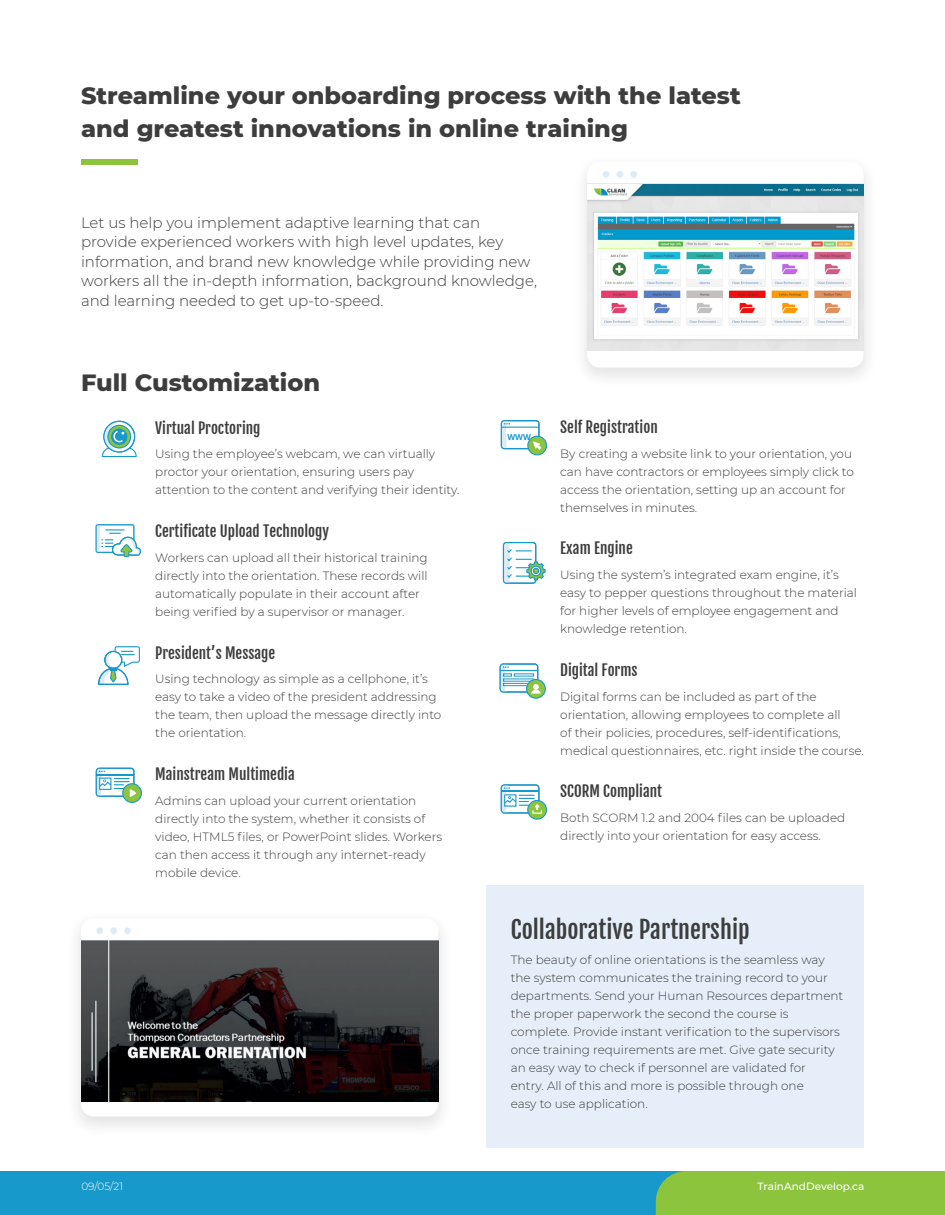
<style>
.page{position:relative;width:945px;height:1215px;background:#fff}
.page>*{position:absolute;margin:0;border:0;box-sizing:border-box;transform-origin:0 0}
.t1{font:800 24px/33px "Montserrat";color:#3d3d3d}
.t2{font:24px "Fjalla One";color:#3d3d3d}
.t3{font:300 15px/19.5px "Montserrat";color:#3d3d3d}
.t4{font:15px "Fjalla One";color:#3d3d3d}
.t5{font:300 12px/18px "Montserrat";color:#3d3d3d}
.t6{font:500 10.5px "Montserrat";color:#fff}
.t7{font:300 10.5px "Montserrat";color:#fff}
.t8{font:700 8.1px "Open Sans";color:#1899cb}
</style>
<div class="page">
<div style="left:0;top:1171px;width:945px;height:44px;background:#1899cb"></div>
<div style="left:656px;top:1171px;width:289px;height:44px;background:#8cc43e"></div>
<div style="left:486px;top:885px;width:378px;height:263px;background:#e6eff9"></div>
<div style="left:81px;top:159px;width:57px;height:5px;background:#8cc43e"></div>
<div style="left:66px;top:910px;width:387px;height:228px;background:#231f20;opacity:.12"></div>
<div style="left:81px;top:918px;width:357px;height:198px;background:#fff;border-radius:12px"></div>
<div style="left:96px;top:927px;width:7px;height:7px;background:#ddebf5;border-radius:50%"></div>
<div style="left:110px;top:927px;width:7px;height:7px;background:#ddebf5;border-radius:50%"></div>
<div style="left:124px;top:927px;width:7px;height:7px;background:#ddebf5;border-radius:50%"></div>
<hr style="left:81px;top:940px;width:357px;height:1px;background:#ddebf5">
<img style="left:81px;top:941px;width:357px;height:161px">
<svg style="left:102px;top:421px;width:35px;height:36px"></svg>
<svg style="left:95px;top:524px;width:46px;height:33px"></svg>
<svg style="left:98px;top:646px;width:42px;height:39px"></svg>
<svg style="left:96px;top:768px;width:46px;height:35px"></svg>
<svg style="left:501px;top:784px;width:46px;height:36px"></svg>
<hr style="left:501px;top:427px;width:38px;height:1px;background:#1899cb">
<svg style="left:501px;top:422px;width:9px;height:27px"></svg>
<div style="left:501px;top:420px;width:39px;height:29px;border:1px solid #1899cb;border-radius:3px"></div>
<svg style="left:528px;top:436px;width:19px;height:19px"></svg>
<div style="left:527px;top:436px;width:20px;height:19px;border:1px solid #1899cb;border-radius:50%"></div>
<svg style="left:533px;top:441px;width:8px;height:9px"></svg>
<svg style="left:500px;top:664px;width:38px;height:28px"></svg>
<hr style="left:500px;top:670px;width:38px;height:1px;background:#1899cb">
<div style="left:500px;top:663px;width:38px;height:30px;border:1px solid #1899cb;border-radius:3px"></div>
<svg style="left:500px;top:664px;width:12px;height:28px"></svg>
<div style="left:503px;top:683px;width:31px;height:3px;border:1px solid #1899cb"></div>
<svg style="left:527px;top:680px;width:18px;height:18px"></svg>
<div style="left:526px;top:679px;width:20px;height:20px;border:1px solid #1899cb;border-radius:50%"></div>
<svg style="left:531px;top:684px;width:10px;height:10px"></svg>
<div style="left:503px;top:542px;width:33px;height:42px;border:1px solid #1899cb;border-radius:3px"></div>
<svg style="left:503px;top:543px;width:43px;height:41px"></svg>
<div style="left:572px;top:154px;width:307px;height:235px;background:#231f20;opacity:.12"></div>
<div style="left:587px;top:162px;width:276px;height:206px;background:#fff;border-radius:12px"></div>
<div style="left:603px;top:171px;width:6px;height:7px;background:#ddebf5;border-radius:50%"></div>
<div style="left:617px;top:171px;width:6px;height:7px;background:#ddebf5;border-radius:50%"></div>
<div style="left:630px;top:171px;width:7px;height:7px;background:#ddebf5;border-radius:50%"></div>
<img style="left:587px;top:184px;width:277px;height:167px">
<p class="t1" style="left:81px;top:78px;width:661px">Streamline your onboarding process with the latest and greatest innovations in online training</p>
<p class="t3" style="left:81px;top:212px;width:401px">Let us help you implement adaptive learning that can</p>
<p class="t3" style="left:81px;top:232px;width:458px">provide experienced workers with high level updates, key information, and brand new knowledge while providing new workers all the in-depth information, background knowledge, and learning needed to get up-to-speed.</p>
<p class="t1" style="left:81px;top:365px;width:241px">Full Customization</p>
<p class="t4" style="left:155px;top:418px;width:107px">Virtual Proctoring</p>
<p class="t5" style="left:155px;top:445px;width:282px">Using the employee’s webcam, we can virtually</p>
<p class="t5" style="left:155px;top:463px;width:261px">proctor your orientation, ensuring users pay</p>
<p class="t5" style="left:155px;top:481px;width:306px">attention to the content and verifying their identity.</p>
<p class="t4" style="left:155px;top:522px;width:175px">Certificate Upload Technology</p>
<p class="t5" style="left:155px;top:548px;width:274px">Workers can upload all their historical training</p>
<p class="t5" style="left:155px;top:566px;width:274px">directly into the orientation. These records will automatically populate in their account after</p>
<p class="t5" style="left:155px;top:602px;width:251px">being verified by a supervisor or manager.</p>
<p class="t4" style="left:155px;top:643px;width:122px">President’s Message</p>
<p class="t5" style="left:155px;top:670px;width:274px">Using technology as simple as a cellphone, it’s</p>
<p class="t5" style="left:155px;top:688px;width:283px">easy to take a video of the president addressing</p>
<p class="t5" style="left:155px;top:706px;width:288px">the team, then upload the message directly into</p>
<p class="t5" style="left:155px;top:724px;width:93px">the orientation.</p>
<p class="t4" style="left:155px;top:765px;width:141px">Mainstream Multimedia</p>
<p class="t5" style="left:155px;top:791px;width:263px">Admins can upload your current orientation</p>
<p class="t5" style="left:155px;top:809px;width:272px">directly into the system, whether it consists of</p>
<p class="t5" style="left:155px;top:827px;width:288px">video, HTML5 files, or PowerPoint slides. Workers can then access it through any internet-ready mobile device.</p>
<p class="t8" style="left:507px;top:431px;width:25px">WWW</p>
<p class="t4" style="left:560px;top:418px;width:99px">Self Registration</p>
<p class="t5" style="left:560px;top:444px;width:293px">By creating a website link to your orientation, you</p>
<p class="t5" style="left:560px;top:462px;width:295px">can have contractors or employees simply click to access the orientation, setting up an account for themselves in minutes.</p>
<p class="t4" style="left:560px;top:539px;width:74px">Exam Engine</p>
<p class="t5" style="left:560px;top:565px;width:280px">Using the system’s integrated exam engine, it’s</p>
<p class="t5" style="left:560px;top:583px;width:298px">easy to pepper questions throughout the material</p>
<p class="t5" style="left:560px;top:601px;width:280px">for higher levels of employee engagement and knowledge retention.</p>
<p class="t4" style="left:560px;top:661px;width:79px">Digital Forms</p>
<p class="t5" style="left:560px;top:687px;width:305px">Digital forms can be included as part of the orientation, allowing employees to complete all<br>of their policies, procedures, self-identifications, medical questionnaires, etc. right inside the course.</p>
<p class="t4" style="left:560px;top:782px;width:103px">SCORM Compliant</p>
<p class="t5" style="left:560px;top:808px;width:287px">Both SCORM 1.2 and 2004 files can be uploaded directly into your orientation for easy access.</p>
<p class="t2" style="left:511px;top:915px;width:240px">Collaborative Partnership</p>
<p class="t5" style="left:511px;top:950px;width:334px">The beauty of online orientations is the seamless way the system communicates the training record to your departments. Send your Human Resources department the proper paperwork the second the course is complete. Provide instant verification to the supervisors once training requirements are met. Give gate security an easy way to check if personnel are validated for</p>
<p class="t5" style="left:511px;top:1076px;width:295px">entry. All of this and more is possible through one</p>
<p class="t5" style="left:511px;top:1094px;width:139px">easy to use application.</p>
<p class="t7" style="left:81px;top:1180px;width:43px">09/05/21</p>
<p class="t6" style="left:757px;top:1179px;width:108px">TrainAndDevelop.ca</p>
</div>
